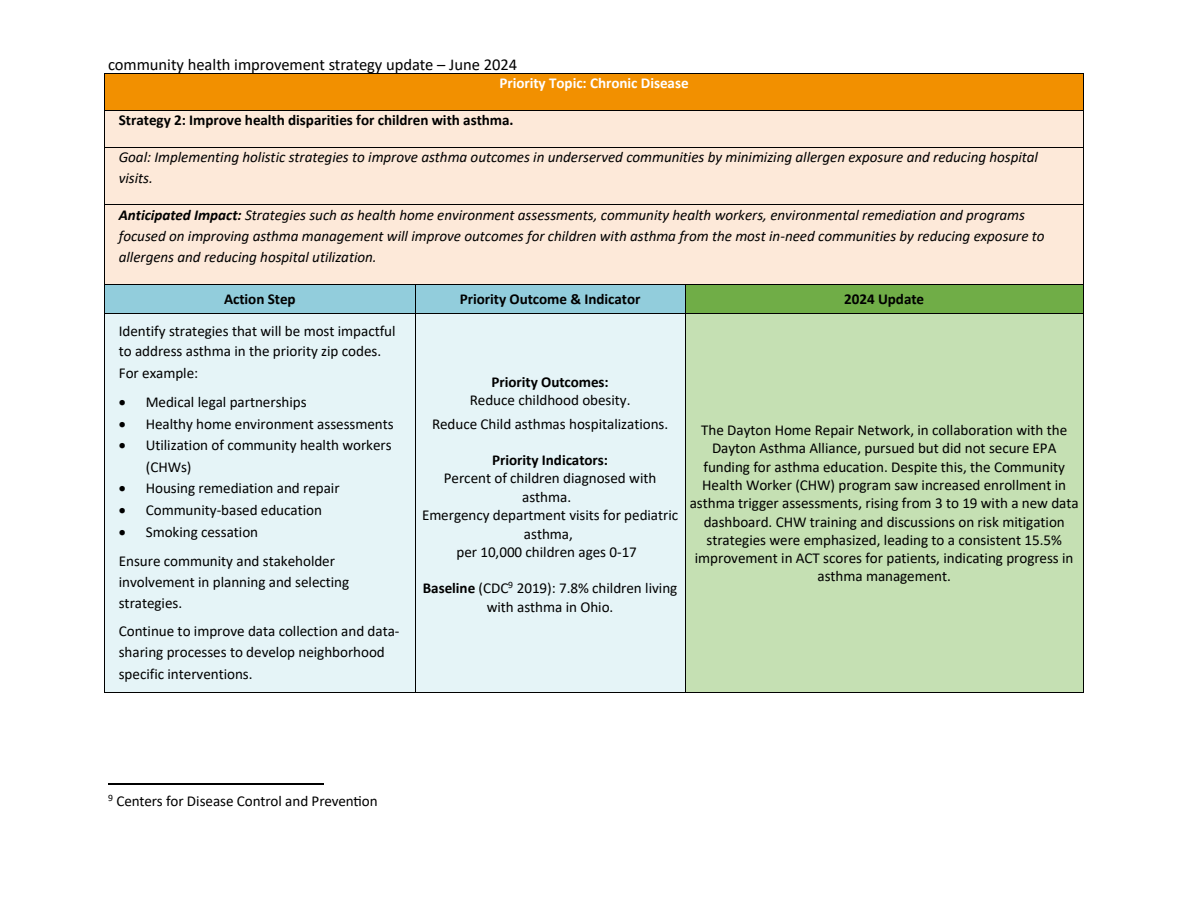
<style>
.page{position:relative;width:1188px;height:918px;background:#fff}
.page>*{position:absolute;margin:0;border:0;box-sizing:border-box;transform-origin:0 0}
.t1{font:16.5px "Calibri";color:#000}
.t2{font:15.15px/18.3px "Calibri";letter-spacing:-.005em;color:#000}
.t3{font:italic 15.15px/21px "Calibri";letter-spacing:-.005em;color:#000}
.t4{font:700 15.15px "Calibri";letter-spacing:-.005em;color:#000}
.t5{font:700 15.15px "Calibri";letter-spacing:-.005em;color:#fff}
.s1{font-weight:700}
</style>
<div class="page">
<hr style="left:108px;top:783px;width:216px;height:1px;background:#000">
<div style="left:108px;top:74px;width:972px;height:36px;background:#f29000"></div>
<hr style="left:105px;top:73px;width:978px;height:1px;background:#000">
<hr style="left:104px;top:74px;width:1px;height:36px;background:#000">
<hr style="left:1083px;top:74px;width:1px;height:36px;background:#000">
<div style="left:108px;top:111px;width:972px;height:36px;background:#fde9d9"></div>
<hr style="left:105px;top:110px;width:978px;height:1px;background:#000">
<hr style="left:104px;top:111px;width:1px;height:36px;background:#000">
<hr style="left:1083px;top:111px;width:1px;height:36px;background:#000">
<div style="left:108px;top:148px;width:972px;height:20px;background:#fde9d9"></div>
<div style="left:108px;top:168px;width:972px;height:36px;background:#fde9d9"></div>
<hr style="left:105px;top:147px;width:978px;height:1px;background:#000">
<hr style="left:104px;top:148px;width:1px;height:56px;background:#000">
<hr style="left:1083px;top:148px;width:1px;height:56px;background:#000">
<div style="left:108px;top:205px;width:972px;height:21px;background:#fde9d9"></div>
<div style="left:108px;top:226px;width:972px;height:21px;background:#fde9d9"></div>
<div style="left:108px;top:247px;width:972px;height:37px;background:#fde9d9"></div>
<hr style="left:105px;top:204px;width:978px;height:1px;background:#000">
<hr style="left:104px;top:205px;width:1px;height:79px;background:#000">
<hr style="left:1083px;top:205px;width:1px;height:79px;background:#000">
<div style="left:105px;top:284px;width:310px;height:29px;background:#92cddc"></div>
<div style="left:415px;top:284px;width:270px;height:29px;background:#92cddc"></div>
<div style="left:685px;top:284px;width:398px;height:29px;background:#70ad47"></div>
<hr style="left:105px;top:284px;width:310px;height:1px;background:#000">
<hr style="left:415px;top:284px;width:270px;height:1px;background:#000">
<hr style="left:685px;top:284px;width:398px;height:1px;background:#000">
<div style="left:108px;top:314px;width:304px;height:28px;background:#e5f4f7"></div>
<div style="left:108px;top:342px;width:304px;height:21px;background:#e5f4f7"></div>
<div style="left:108px;top:363px;width:304px;height:29px;background:#e5f4f7"></div>
<div style="left:108px;top:392px;width:304px;height:22px;background:#e5f4f7"></div>
<div style="left:108px;top:414px;width:304px;height:21px;background:#e5f4f7"></div>
<div style="left:108px;top:435px;width:304px;height:22px;background:#e5f4f7"></div>
<div style="left:108px;top:457px;width:304px;height:21px;background:#e5f4f7"></div>
<div style="left:108px;top:478px;width:304px;height:22px;background:#e5f4f7"></div>
<div style="left:108px;top:500px;width:304px;height:22px;background:#e5f4f7"></div>
<div style="left:108px;top:522px;width:304px;height:29px;background:#e5f4f7"></div>
<div style="left:108px;top:551px;width:304px;height:21px;background:#e5f4f7"></div>
<div style="left:108px;top:572px;width:304px;height:21px;background:#e5f4f7"></div>
<div style="left:108px;top:593px;width:304px;height:29px;background:#e5f4f7"></div>
<div style="left:108px;top:622px;width:304px;height:21px;background:#e5f4f7"></div>
<div style="left:108px;top:643px;width:304px;height:21px;background:#e5f4f7"></div>
<div style="left:108px;top:664px;width:304px;height:29px;background:#e5f4f7"></div>
<div style="left:415px;top:314px;width:270px;height:379px;background:#e5f4f7"></div>
<div style="left:685px;top:314px;width:398px;height:379px;background:#c5e0b3"></div>
<svg style="left:104px;top:284px;width:1px;height:30px"></svg>
<hr style="left:105px;top:313px;width:310px;height:1px;background:#000">
<svg style="left:415px;top:285px;width:1px;height:28px"></svg>
<hr style="left:415px;top:313px;width:270px;height:1px;background:#000">
<svg style="left:685px;top:285px;width:1px;height:28px"></svg>
<hr style="left:685px;top:313px;width:398px;height:1px;background:#000">
<svg style="left:1083px;top:284px;width:1px;height:30px"></svg>
<hr style="left:104px;top:314px;width:1px;height:379px;background:#000">
<hr style="left:105px;top:693px;width:310px;height:1px;background:#000">
<hr style="left:415px;top:314px;width:1px;height:379px;background:#000">
<hr style="left:415px;top:693px;width:270px;height:1px;background:#000">
<hr style="left:685px;top:314px;width:1px;height:379px;background:#000">
<hr style="left:685px;top:693px;width:398px;height:1px;background:#000">
<hr style="left:1083px;top:314px;width:1px;height:379px;background:#000">
<p class="t1" style="left:108px;top:54px;width:411px">community health improvement strategy update – June 2024</p>
<p class="t5" style="left:499px;top:74px;width:191px">Priority Topic: Chronic Disease</p>
<p class="t4" style="left:119px;top:110px;width:396px">Strategy 2: Improve health disparities for children with asthma.</p>
<p class="t3" style="left:119px;top:146px;width:921px">Goal: Implementing holistic strategies to improve asthma outcomes in underserved communities by minimizing allergen exposure and reducing hospital visits.</p>
<p class="t3" style="left:119px;top:204px;width:927px"><span class="s1">Anticipated Impact:</span> Strategies such as health home environment assessments, community health workers, environmental remediation and programs focused on improving asthma management will improve outcomes for children with asthma from the most in-need communities by reducing exposure to allergens and reducing hospital utilization.</p>
<p class="t4" style="left:224px;top:289px;width:73px">Action Step</p>
<p class="t4" style="left:460px;top:289px;width:182px">Priority Outcome &amp; Indicator</p>
<p class="t4" style="left:844px;top:289px;width:81px">2024 Update</p>
<p class="t2" style="left:119px;top:320px;width:278px;line-height:21px">Identify strategies that will be most impactful to address asthma in the priority zip codes.<br>For example:</p>
<p class="t2" style="left:119px;top:392px;width:189px">• Medical legal partnerships</p>
<p class="t2" style="left:119px;top:414px;width:276px">• Healthy home environment assessments</p>
<p class="t2" style="left:146px;top:435px;width:247px;line-height:21.3px;text-indent:-27px">• Utilization of community health workers (CHWs)</p>
<p class="t2" style="left:119px;top:479px;width:222px">• Housing remediation and repair</p>
<p class="t2" style="left:119px;top:501px;width:205px">• Community-based education</p>
<p class="t2" style="left:119px;top:518px;width:218px;line-height:28px">• Smoking cessation<br>Ensure community and stakeholder</p>
<p class="t2" style="left:119px;top:571px;width:232px;line-height:20.9px">involvement in planning and selecting strategies.</p>
<p class="t2" style="left:119px;top:621px;width:282px;line-height:21px">Continue to improve data collection and data&shy;sharing processes to develop neighborhood specific interventions.</p>
<p class="t4" style="left:491px;top:372px;width:119px">Priority Outcomes:</p>
<p class="t2" style="left:432px;top:387px;width:238px;line-height:24.2px;text-align:center">Reduce childhood obesity.<br>Reduce Child asthmas hospitalizations.</p>
<p class="t4" style="left:492px;top:451px;width:118px">Priority Indicators:</p>
<p class="t2" style="left:422px;top:469px;width:258px;text-align:center">Percent of children diagnosed with asthma.<br>Emergency department visits for pediatric asthma,<br>per 10,000 children ages 0-17</p>
<p class="t2" style="left:423px;top:579px;width:256px;text-align:center"><span class="s1">Baseline</span> (CDC<sup>9</sup> 2019): 7.8% children living with asthma in Ohio.</p>
<p class="t2" style="left:690px;top:421px;width:391px;text-align:center">The Dayton Home Repair Network, in collaboration with the Dayton Asthma Alliance, pursued but did not secure EPA funding for asthma education. Despite this, the Community Health Worker (CHW) program saw increased enrollment in asthma trigger assessments, rising from 3 to 19 with a new data dashboard. CHW training and discussions on risk mitigation strategies were emphasized, leading to a consistent 15.5% improvement in ACT scores for patients, indicating progress in asthma management.</p>
<p class="t2" style="left:108px;top:792px;width:271px"><sup>9</sup> Centers for Disease Control and Preven[on</p>
</div>
